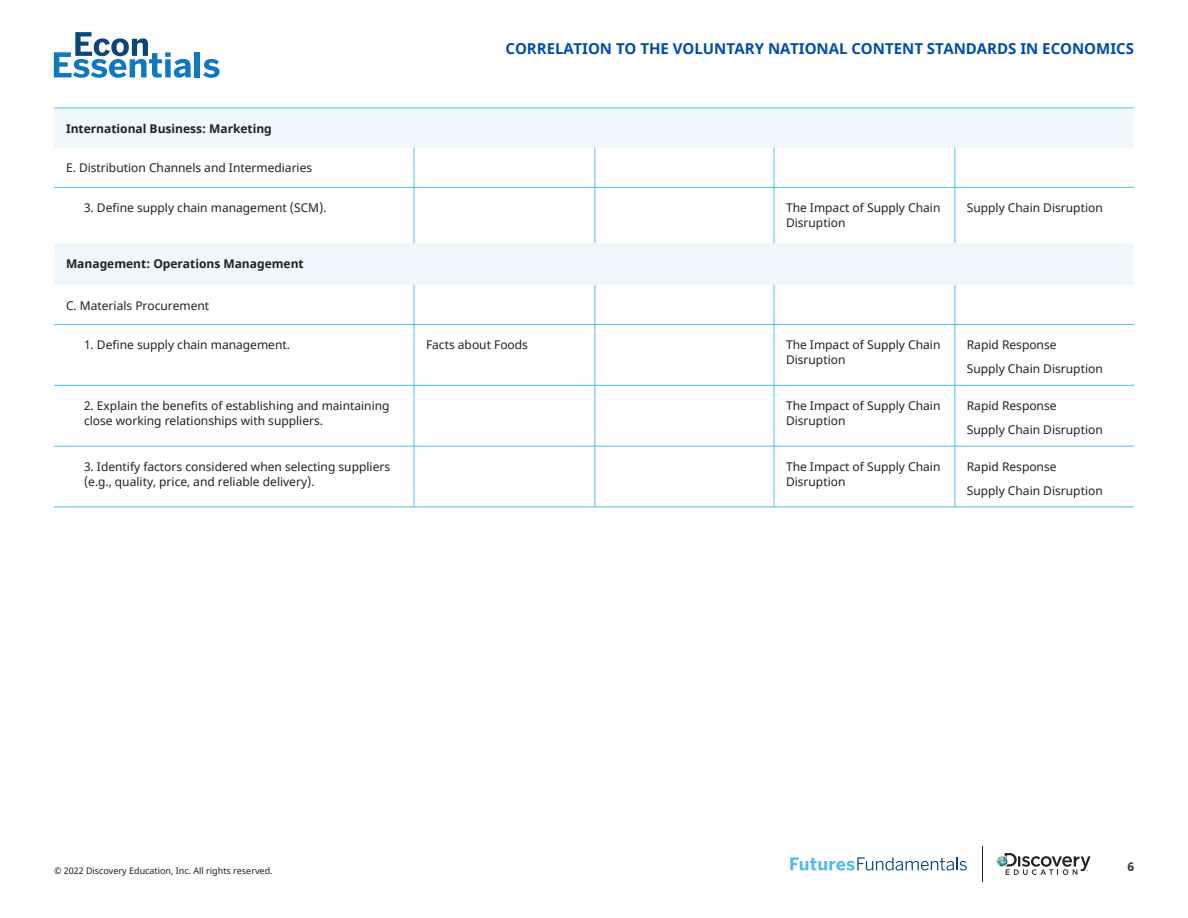
<style>
.page{position:relative;width:1188px;height:918px;background:#fff}
.page>*{position:absolute;margin:0;border:0;box-sizing:border-box;transform-origin:0 0}
.t1{font:700 15px "Noto Sans";color:#004ca8}
.Body_chart{font:12px/15px "Noto Sans";color:#231f20}
.Body_chart-2{font:700 12px "Noto Sans";color:#231f20}
.t2{font:700 12px "Noto Sans";color:#343333}
.t3{font:9px "Noto Sans";color:#231f20}
</style>
<div class="page">
<svg style="left:997px;top:853px;width:93px;height:22px"></svg>
<hr style="left:982px;top:846px;width:1px;height:36px;background:#231f20">
<div style="left:195px;top:52px;width:5px;height:25px;background:#1078bf"></div>
<svg style="left:203px;top:59px;width:17px;height:19px"></svg>
<svg style="left:54px;top:32px;width:137px;height:46px"></svg>
<svg style="left:790px;top:857px;width:177px;height:14px"></svg>
<svg style="left:54px;top:109px;width:1080px;height:176px"></svg>
<hr style="left:414px;top:148px;width:1px;height:39px;background:#54bceb">
<hr style="left:595px;top:148px;width:1px;height:39px;background:#54bceb">
<hr style="left:774px;top:148px;width:1px;height:39px;background:#54bceb">
<hr style="left:955px;top:148px;width:1px;height:39px;background:#54bceb">
<hr style="left:414px;top:188px;width:1px;height:55px;background:#54bceb">
<hr style="left:595px;top:188px;width:1px;height:55px;background:#54bceb">
<hr style="left:774px;top:188px;width:1px;height:55px;background:#54bceb">
<hr style="left:955px;top:188px;width:1px;height:55px;background:#54bceb">
<hr style="left:414px;top:285px;width:1px;height:39px;background:#54bceb">
<hr style="left:595px;top:285px;width:1px;height:39px;background:#54bceb">
<hr style="left:774px;top:285px;width:1px;height:39px;background:#54bceb">
<hr style="left:955px;top:285px;width:1px;height:39px;background:#54bceb">
<hr style="left:414px;top:325px;width:1px;height:60px;background:#54bceb">
<hr style="left:595px;top:325px;width:1px;height:60px;background:#54bceb">
<hr style="left:774px;top:325px;width:1px;height:60px;background:#54bceb">
<hr style="left:955px;top:325px;width:1px;height:60px;background:#54bceb">
<hr style="left:414px;top:386px;width:1px;height:60px;background:#54bceb">
<hr style="left:595px;top:386px;width:1px;height:60px;background:#54bceb">
<hr style="left:774px;top:386px;width:1px;height:60px;background:#54bceb">
<hr style="left:955px;top:386px;width:1px;height:60px;background:#54bceb">
<hr style="left:414px;top:446px;width:1px;height:61px;background:#54bceb">
<hr style="left:595px;top:446px;width:1px;height:61px;background:#54bceb">
<hr style="left:774px;top:446px;width:1px;height:61px;background:#54bceb">
<hr style="left:955px;top:446px;width:1px;height:61px;background:#54bceb">
<hr style="left:54px;top:108px;width:360px;height:1px;background:#54bceb">
<hr style="left:414px;top:108px;width:181px;height:1px;background:#54bceb">
<hr style="left:595px;top:108px;width:179px;height:1px;background:#54bceb">
<hr style="left:774px;top:108px;width:181px;height:1px;background:#54bceb">
<hr style="left:955px;top:108px;width:179px;height:1px;background:#54bceb">
<hr style="left:54px;top:187px;width:360px;height:1px;background:#54bceb">
<hr style="left:414px;top:187px;width:181px;height:1px;background:#54bceb">
<hr style="left:595px;top:187px;width:179px;height:1px;background:#54bceb">
<hr style="left:774px;top:187px;width:181px;height:1px;background:#54bceb">
<hr style="left:955px;top:187px;width:179px;height:1px;background:#54bceb">
<hr style="left:54px;top:324px;width:360px;height:1px;background:#54bceb">
<hr style="left:414px;top:324px;width:181px;height:1px;background:#54bceb">
<hr style="left:595px;top:324px;width:179px;height:1px;background:#54bceb">
<hr style="left:774px;top:324px;width:181px;height:1px;background:#54bceb">
<hr style="left:955px;top:324px;width:179px;height:1px;background:#54bceb">
<hr style="left:54px;top:385px;width:360px;height:1px;background:#54bceb">
<hr style="left:414px;top:385px;width:181px;height:1px;background:#54bceb">
<hr style="left:595px;top:385px;width:179px;height:1px;background:#54bceb">
<hr style="left:774px;top:385px;width:181px;height:1px;background:#54bceb">
<hr style="left:955px;top:385px;width:179px;height:1px;background:#54bceb">
<hr style="left:54px;top:446px;width:360px;height:1px;background:#54bceb">
<hr style="left:414px;top:446px;width:181px;height:1px;background:#54bceb">
<hr style="left:595px;top:446px;width:179px;height:1px;background:#54bceb">
<hr style="left:774px;top:446px;width:181px;height:1px;background:#54bceb">
<hr style="left:955px;top:446px;width:179px;height:1px;background:#54bceb">
<hr style="left:54px;top:507px;width:360px;height:1px;background:#54bceb">
<hr style="left:414px;top:507px;width:181px;height:1px;background:#54bceb">
<hr style="left:595px;top:507px;width:179px;height:1px;background:#54bceb">
<hr style="left:774px;top:507px;width:181px;height:1px;background:#54bceb">
<hr style="left:955px;top:507px;width:179px;height:1px;background:#54bceb">
<p class="t1" style="left:506px;top:37px;width:630px">CORRELATION TO THE VOLUNTARY NATIONAL CONTENT STANDARDS IN ECONOMICS</p>
<p class="Body_chart-2" style="left:66px;top:120px;width:207px">International Business: Marketing</p>
<p class="Body_chart" style="left:66px;top:161px;width:248px">E. Distribution Channels and Intermediaries</p>
<p class="Body_chart" style="left:84px;top:201px;width:244px">3. Define supply chain management (SCM).</p>
<p class="Body_chart" style="left:786px;top:201px;width:156px">The Impact of Supply Chain<br>Disruption</p>
<p class="Body_chart" style="left:967px;top:201px;width:137px">Supply Chain Disruption</p>
<p class="Body_chart-2" style="left:66px;top:255px;width:239px">Management: Operations Management</p>
<p class="Body_chart" style="left:66px;top:298px;width:145px">C. Materials Procurement</p>
<p class="Body_chart" style="left:84px;top:338px;width:208px">1. Define supply chain management.</p>
<p class="Body_chart" style="left:426px;top:338px;width:104px">Facts about Foods</p>
<p class="Body_chart" style="left:786px;top:338px;width:156px">The Impact of Supply Chain<br>Disruption</p>
<p class="Body_chart" style="left:967px;top:338px;width:91px">Rapid Response</p>
<p class="Body_chart" style="left:967px;top:362px;width:137px">Supply Chain Disruption</p>
<p class="Body_chart" style="left:84px;top:399px;width:307px">2. Explain the benefits of establishing and maintaining close working relationships with suppliers.</p>
<p class="Body_chart" style="left:786px;top:399px;width:156px">The Impact of Supply Chain<br>Disruption</p>
<p class="Body_chart" style="left:967px;top:399px;width:91px">Rapid Response</p>
<p class="Body_chart" style="left:967px;top:423px;width:137px">Supply Chain Disruption</p>
<p class="Body_chart" style="left:84px;top:460px;width:308px">3. Identify factors considered when selecting suppliers (e.g., quality, price, and reliable delivery).</p>
<p class="Body_chart" style="left:786px;top:460px;width:156px">The Impact of Supply Chain<br>Disruption</p>
<p class="Body_chart" style="left:967px;top:460px;width:91px">Rapid Response</p>
<p class="Body_chart" style="left:967px;top:484px;width:137px">Supply Chain Disruption</p>
<p class="t3" style="left:54px;top:864px;width:220px">© 2022 Discovery Education, Inc. All rights reserved.</p>
<p class="t2" style="left:1127px;top:858px;width:8px">6</p>
</div>
